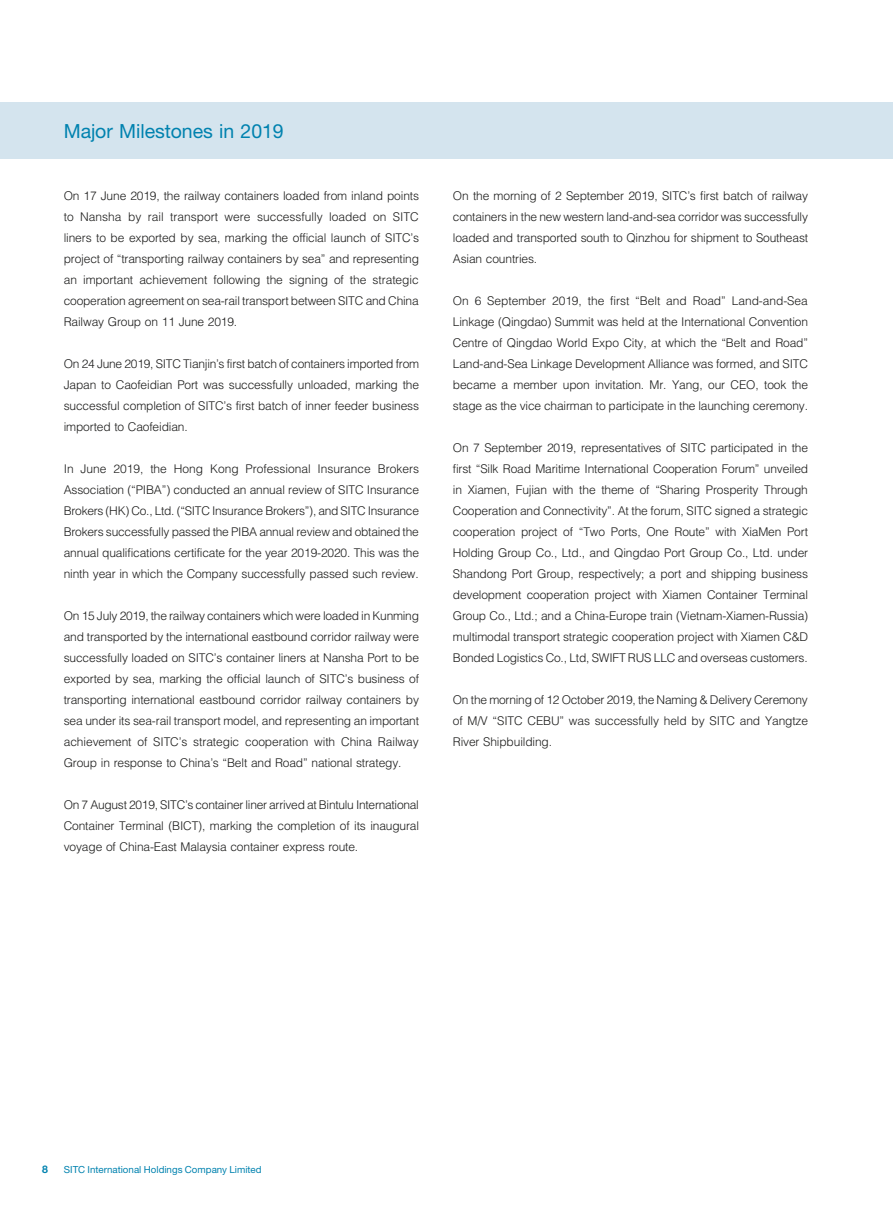
<style>
.page{position:relative;width:893px;height:1212px;background:#fff}
.page>*{position:absolute;margin:0;border:0;box-sizing:border-box;transform-origin:0 0}
.t1{font:19.5px "Helvetica Neue LT Std";letter-spacing:-.005em;color:#0082af}
.t2{font:300 12px/21px "Helvetica LT Std";letter-spacing:-.015em;color:#1c1c1b;text-align:justify}
.t3{font:700 10.5px "Helvetica Neue LT Std";color:#0082af}
.t4{font:9.75px "Helvetica Neue LT Std";color:#0082af}
</style>
<div class="page">
<div style="left:0;top:102px;width:893px;height:56px;background:#d4e4ee"></div>
<h1 class="t1" style="left:64px;top:120px;width:221px">Major Milestones in 2019</h1>
<p class="t2" style="left:64px;top:185px;width:357px">On 17 June 2019, the railway containers loaded from inland points to Nansha by rail transport were successfully loaded on SITC liners to be exported by sea, marking the official launch of SITC’s project of “transporting railway containers by sea” and representing an important achievement following the signing of the strategic cooperation agreement on sea-rail transport between SITC and China Railway Group on 11 June 2019.</p>
<p class="t2" style="left:64px;top:353px;width:357px">On 24 June 2019, SITC Tianjin’s first batch of containers imported from Japan to Caofeidian Port was successfully unloaded, marking the successful completion of SITC’s first batch of inner feeder business imported to Caofeidian.</p>
<p class="t2" style="left:64px;top:458px;width:357px">In June 2019, the Hong Kong Professional Insurance Brokers Association (“PIBA”) conducted an annual review of SITC Insurance Brokers (HK) Co., Ltd. (“SITC Insurance Brokers”), and SITC Insurance Brokers successfully passed the PIBA annual review and obtained the annual qualifications certificate for the year 2019-2020. This was the ninth year in which the Company successfully passed such review.</p>
<p class="t2" style="left:64px;top:605px;width:357px">On 15 July 2019, the railway containers which were loaded in Kunming and transported by the international eastbound corridor railway were successfully loaded on SITC’s container liners at Nansha Port to be exported by sea, marking the official launch of SITC’s business of transporting international eastbound corridor railway containers by sea under its sea-rail transport model, and representing an important achievement of SITC’s strategic cooperation with China Railway Group in response to China’s “Belt and Road” national strategy.</p>
<p class="t2" style="left:64px;top:794px;width:357px">On 7 August 2019, SITC’s container liner arrived at Bintulu International Container Terminal (BICT), marking the completion of its inaugural voyage of China-East Malaysia container express route.</p>
<p class="t2" style="left:453px;top:185px;width:357px">On the morning of 2 September 2019, SITC’s first batch of railway containers in the new western land-and-sea corridor was successfully loaded and transported south to Qinzhou for shipment to Southeast Asian countries.</p>
<p class="t2" style="left:453px;top:290px;width:357px">On 6 September 2019, the first “Belt and Road” Land-and-Sea Linkage (Qingdao) Summit was held at the International Convention Centre of Qingdao World Expo City, at which the “Belt and Road” Land-and-Sea Linkage Development Alliance was formed, and SITC became a member upon invitation. Mr. Yang, our CEO, took the stage as the vice chairman to participate in the launching ceremony.</p>
<p class="t2" style="left:453px;top:437px;width:357px">On 7 September 2019, representatives of SITC participated in the first “Silk Road Maritime International Cooperation Forum” unveiled in Xiamen, Fujian with the theme of “Sharing Prosperity Through Cooperation and Connectivity”. At the forum, SITC signed a strategic cooperation project of “Two Ports, One Route” with XiaMen Port Holding Group Co., Ltd., and Qingdao Port Group Co., Ltd. under Shandong Port Group, respectively; a port and shipping business development cooperation project with Xiamen Container Terminal Group Co., Ltd.; and a China-Europe train (Vietnam-Xiamen-Russia) multimodal transport strategic cooperation project with Xiamen C&amp;D Bonded Logistics Co., Ltd, SWIFT RUS LLC and overseas customers.</p>
<p class="t2" style="left:453px;top:689px;width:357px">On the morning of 12 October 2019, the Naming &amp; Delivery Ceremony of M/V “SITC CEBU” was successfully held by SITC and Yangtze River Shipbuilding.</p>
<p class="t3" style="left:42px;top:1163px;width:7px">8</p>
<p class="t4" style="left:64px;top:1164px;width:199px">SITC International Holdings Company Limited</p>
</div>
